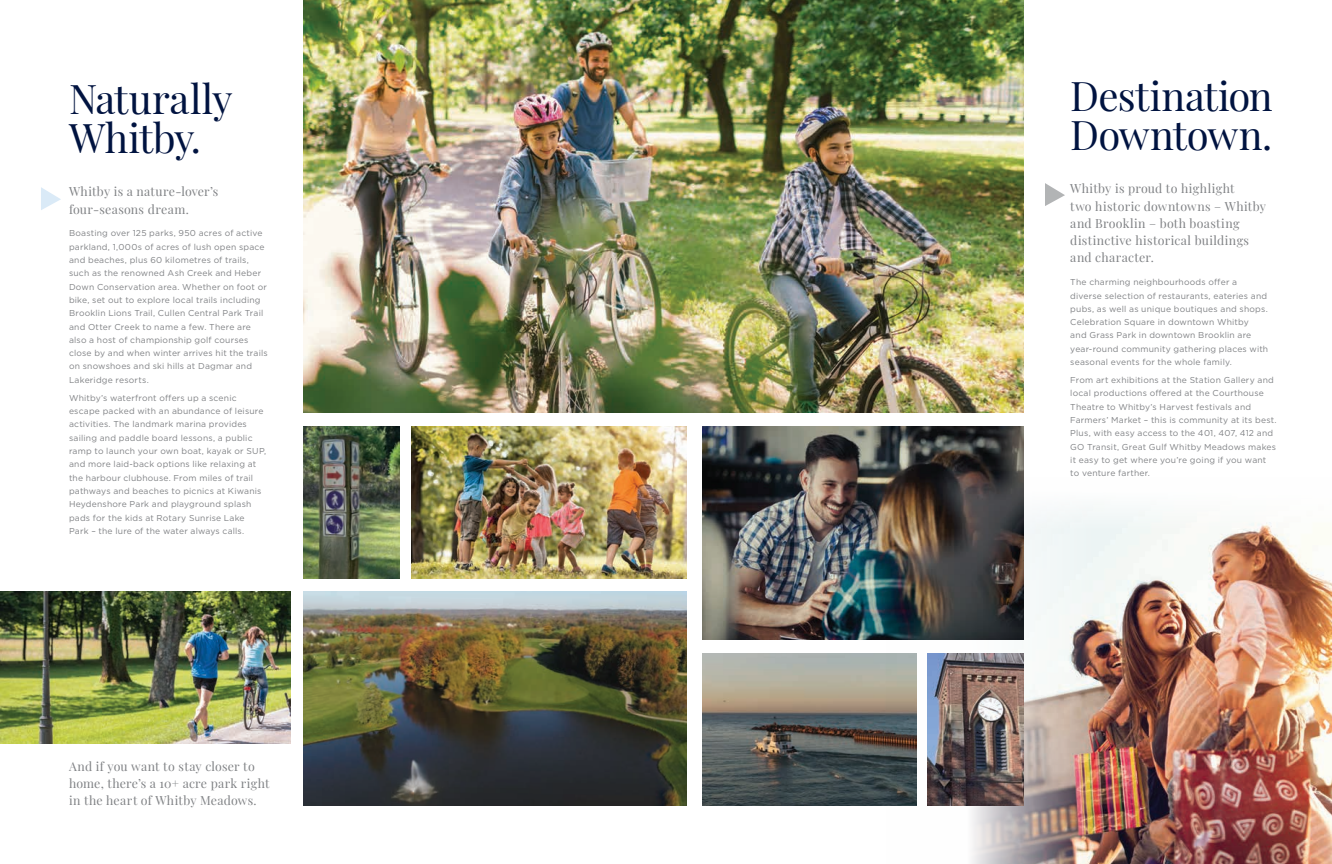
<style>
.page{position:relative;width:1332px;height:864px;background:#fff}
.page>*{position:absolute;margin:0;border:0;box-sizing:border-box;transform-origin:0 0}
.t1{font:40px/39px "Playfair Display";letter-spacing:-.01em;color:#001340}
.Subhead{font:12.4px/17.1px "Playfair Display";letter-spacing:.025em;color:#808285}
.Subhead-2{font:8.6px/13.3px "Gotham";letter-spacing:.025em;color:#808285}
</style>
<div class="page">
<img style="left:0;top:592px;width:291px;height:151px">
<svg style="left:41px;top:187px;width:20px;height:23px"></svg>
<svg style="left:1045px;top:183px;width:20px;height:23px"></svg>
<img style="left:304px;top:0;width:720px;height:413px">
<img style="left:412px;top:426px;width:275px;height:152px">
<img style="left:702px;top:653px;width:184px;height:152px">
<img style="left:304px;top:426px;width:95px;height:152px">
<img style="left:304px;top:592px;width:383px;height:213px">
<img style="left:702px;top:426px;width:322px;height:214px">
<img style="left:886px;top:478px;width:446px;height:386px">
<img style="left:928px;top:653px;width:96px;height:152px">
<p class="t1" style="left:69px;top:76px;width:165px">Naturally<br>Whitby.</p>
<p class="Subhead" style="left:69px;top:181px;width:151px;line-height:18px">Whitby is a nature-lover’s four-seasons dream.</p>
<p class="Subhead-2" style="left:69px;top:227px;width:200px">Boasting over 125 parks, 950 acres of active parkland, 1,000s of acres of lush open space and beaches, plus 60 kilometres of trails, such as the renowned Ash Creek and Heber Down Conservation area. Whether on foot or bike, set out to explore local trails including Brooklin Lions Trail, Cullen Central Park Trail and Otter Creek to name a few. There are also a host of championship golf courses close by and when winter arrives hit the trails on snowshoes and ski hills at Dagmar and Lakeridge resorts.</p>
<p class="Subhead-2" style="left:69px;top:391px;width:199px">Whitby’s waterfront offers up a scenic escape packed with an abundance of leisure activities. The landmark marina provides sailing and paddle board lessons, a public ramp to launch your own boat, kayak or SUP, and more laid-back options like relaxing at the harbour clubhouse. From miles of trail pathways and beaches to picnics at Kiwanis Heydenshore Park and playground splash pads for the kids at Rotary Sunrise Lake Park – the lure of the water always calls.</p>
<p class="Subhead" style="left:69px;top:757px;width:202px">And if you want to stay closer to home, there’s a 10+ acre park right in the heart of Whitby Meadows.</p>
<p class="t1" style="left:1070px;top:73px;width:204px">Destination<br>Downtown.</p>
<p class="Subhead" style="left:1070px;top:179px;width:197px">Whitby is proud to highlight<br>two historic downtowns – Whitby and Brooklin – both boasting distinctive historical buildings and character.</p>
<p class="Subhead-2" style="left:1070px;top:275px;width:199px">The charming neighbourhoods offer a diverse selection of restaurants, eateries and pubs, as well as unique boutiques and shops.<br>Celebration Square in downtown Whitby<br>and Grass Park in downtown Brooklin are year-round community gathering places with seasonal events for the whole family.</p>
<p class="Subhead-2" style="left:1070px;top:373px;width:208px">From art exhibitions at the Station Gallery and local productions offered at the Courthouse Theatre to Whitby’s Harvest festivals and Farmers’ Market – this is community at its best.<br>Plus, with easy access to the 401, 407, 412 and GO Transit, Great Gulf Whitby Meadows makes it easy to get where you’re going if you want to venture farther.</p>
</div>
